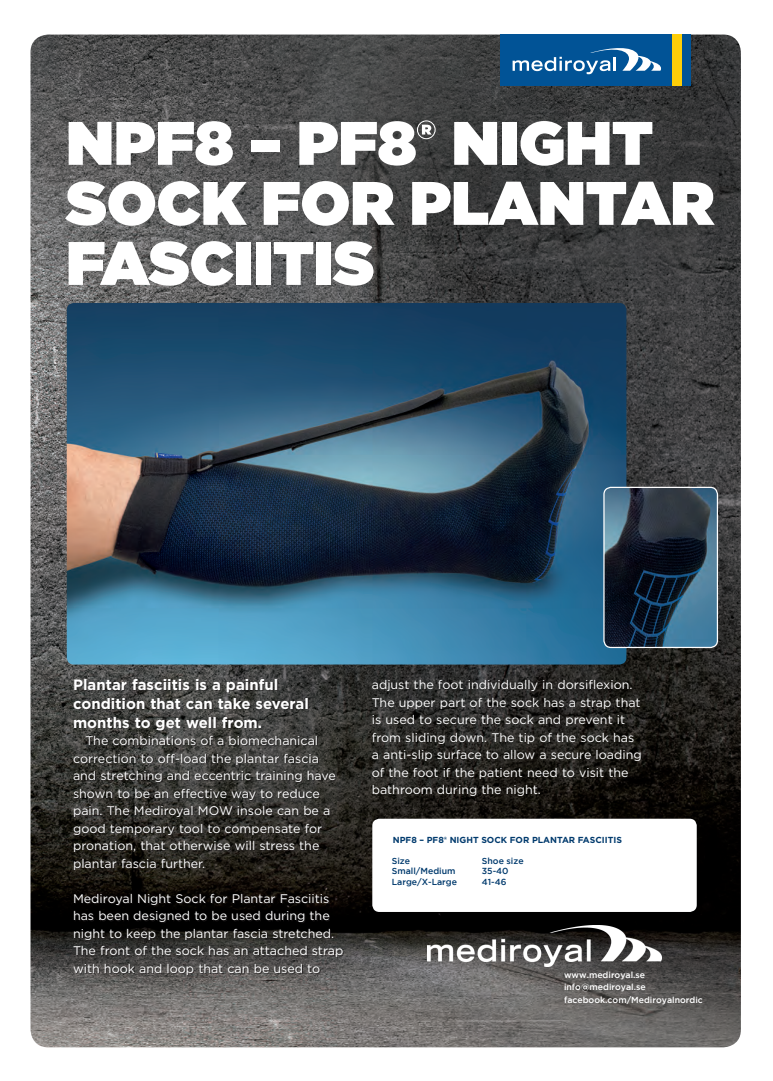
<style>
.page{position:relative;width:773px;height:1081px;background:#fff}
.page>*{position:absolute;margin:0;border:0;box-sizing:border-box;transform-origin:0 0}
.t1{font:900 61.25px/60px "Gotham";color:#fff}
.t2{font:700 15px/18.8px "Gotham";color:#fff}
.t3{font:12.5px/17.5px "Gotham";color:#fff}
.t4{font:500 8.75px/12.5px "Gotham";color:#fff}
.t5{font:500 8.75px "Gotham";color:#003a6d}
.t6{font:700 8.75px "Gotham";color:#003a6d}
.s1{font-size:53.75px}
</style>
<div class="page">
<svg style="left:552px;top:1024px;width:192px;height:27px"></svg>
<img style="left:30px;top:35px;width:710px;height:1012px">
<img style="left:67px;top:303px;width:559px;height:361px">
<div style="left:500px;top:35px;width:190px;height:51px;background:#015396"></div>
<div style="left:672px;top:35px;width:9px;height:51px;background:#fece08"></div>
<svg style="left:512px;top:48px;width:149px;height:26px"></svg>
<div style="left:74px;top:680px;width:269px;height:295px;background:#231f20;opacity:.75"></div>
<img style="left:427px;top:925px;width:234px;height:41px">
<div style="left:372px;top:819px;width:324px;height:93px;background:#fff;border-radius:7px"></div>
<img style="left:604px;top:487px;width:113px;height:160px">
<div style="left:603px;top:487px;width:115px;height:161px;border:1px solid #fff;border-radius:7px"></div>
<h1 class="t1" style="left:66px;top:112px;width:649px">NPF8 – PF8<span class="s1">®</span> NIGHT<br>SOCK FOR PLANTAR<br>FASCIITIS</h1>
<p class="t2" style="left:73px;top:675px;width:237px">Plantar fasciitis is a painful condition that can take several months to get well from.</p>
<p class="t3" style="left:73px;top:732px;width:264px;text-indent:12px">The combinations of a biomechanical correction to off-load the plantar fascia and stretching and eccentric training have shown to be an effective way to reduce pain. The Mediroyal MOW insole can be a good temporary tool to compensate for pronation, that otherwise will stress the plantar fascia further.</p>
<p class="t3" style="left:73px;top:889px;width:272px">Mediroyal Night Sock for Plantar Fasciitis has been designed to be used during the night to keep the plantar fascia stretched.<br>The front of the sock has an attached strap with hook and loop that can be used to</p>
<p class="t3" style="left:372px;top:676px;width:271px">adjust the foot individually in dorsiflexion.<br>The upper part of the sock has a strap that is used to secure the sock and prevent it from sliding down. The tip of the sock has a anti-slip surface to allow a secure loading of the foot if the patient need to visit the bathroom during the night.</p>
<p class="t6" style="left:393px;top:834px;width:230px">NPF8 – PF8® NIGHT SOCK FOR PLANTAR FASCIITIS</p>
<p class="t5" style="left:392px;top:855px;width:20px">Size</p>
<p class="t5" style="left:482px;top:855px;width:43px">Shoe size</p>
<p class="t5" style="left:392px;top:866px;width:65px">Small/Medium</p>
<p class="t5" style="left:482px;top:866px;width:28px">35-40</p>
<p class="t5" style="left:392px;top:876px;width:67px">Large/X-Large</p>
<p class="t5" style="left:482px;top:876px;width:26px">41-46</p>
<p class="t4" style="left:564px;top:968px;width:140px">www.mediroyal.se info@mediroyal.se facebook.com/Mediroyalnordic</p>
</div>
